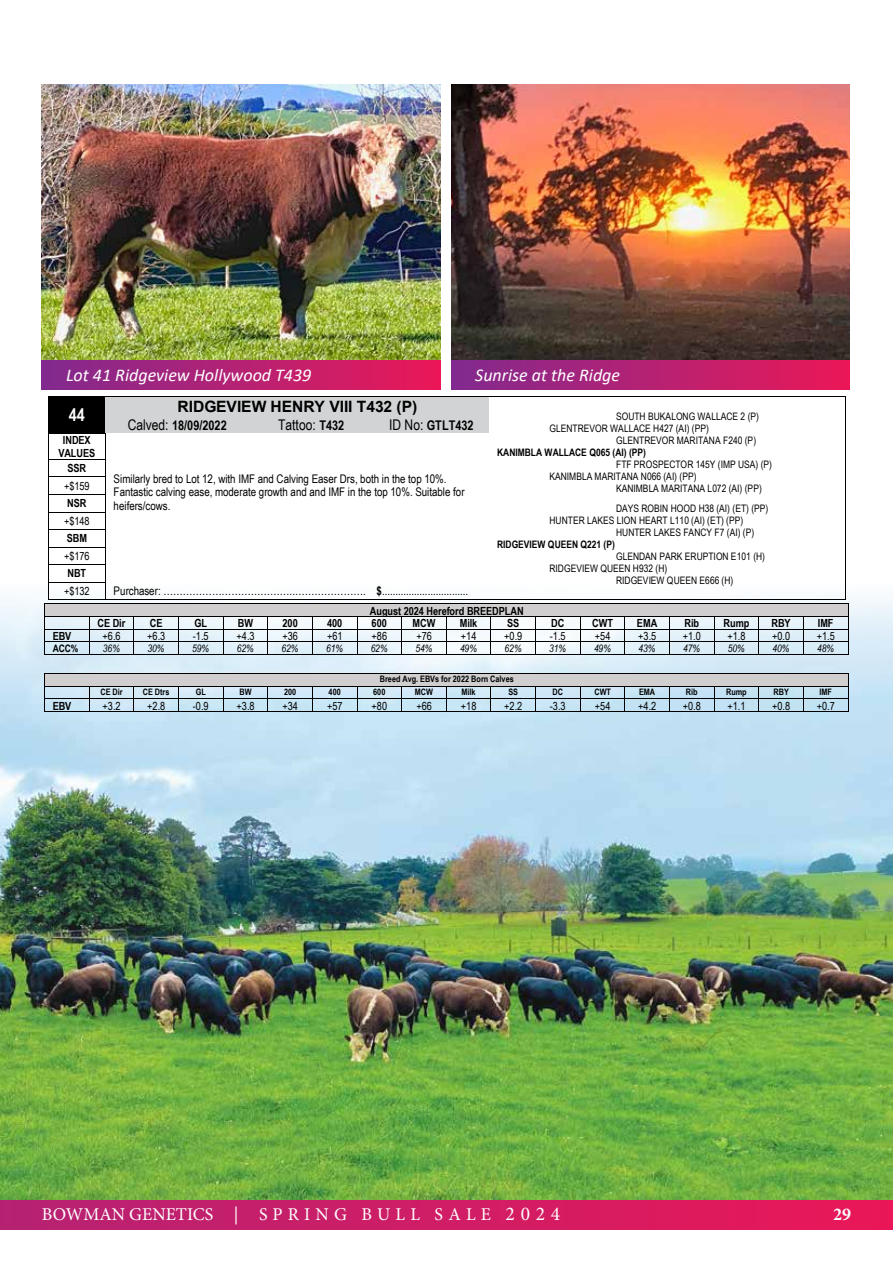
<style>
.page{position:relative;width:893px;height:1263px;background:#fff}
.page>*{position:absolute;margin:0;border:0;box-sizing:border-box;transform-origin:0 0}
.t1{font:italic 18px "Calibri";color:#fff}
.t2{font:18px "Minion Pro";letter-spacing:.02em;color:#fff}
.t3{font:700 18px "Minion Pro";color:#fff}
.t4{font:700 17.7px "Arial Narrow";color:#fff}
.t5{font:700 15.6px "Arial";letter-spacing:-.005em;color:#000}
.t6{font:14.7px "Arial Narrow";color:#000}
.t7{font:700 13.35px "Arial Narrow";color:#000}
.t8{font:11.85px/13.6px "Arial Narrow";color:#000}
.t9{font:11.25px "Arial Narrow";color:#000}
.t10{font:700 11.25px/12.8px "Arial Narrow";letter-spacing:-.005em;color:#000;text-align:center}
.t11{font:10.35px "Arial Narrow";letter-spacing:.005em;color:#000}
.t12{font:700 10.35px "Arial Narrow";letter-spacing:.005em;color:#000}
.t13{font:italic 10.35px "Arial Narrow";letter-spacing:-.01em;color:#000}
.t14{font:700 8.85px "Arial Narrow";letter-spacing:.005em;color:#000}
.s1{font-weight:400;font-size:14.7px}
.s2{font-weight:700;font-size:13.35px}
.s3{font-weight:700}
.s4{font-size:19.5px}
</style>
<div class="page">
<img style="left:0;top:84px;width:893px;height:1146px">
<img style="left:451px;top:84px;width:399px;height:276px">
<div style="left:451px;top:360px;width:399px;height:30px;background:linear-gradient(to right,#812a8f,#eb1857)"></div>
<img style="left:42px;top:84px;width:398px;height:276px">
<div style="left:42px;top:360px;width:398px;height:30px;background:linear-gradient(to right,#812a8f,#ea1857)"></div>
<h1 class="t1" style="left:66px;top:362px;width:247px">Lot 41 Ridgeview Hollywood T439</h1>
<h1 class="t1" style="left:475px;top:362px;width:146px">Sunrise at the Ridge</h1>
<h3 class="t5" style="left:177px;top:395px;width:242px">RIDGEVIEW HENRY VIII T432 (P)</h3>
<h2 class="t4" style="left:69px;top:402px;width:18px">44</h2>
<p class="t11" style="left:616px;top:409px;width:144px">SOUTH BUKALONG WALLACE 2 (P)</p>
<p class="t11" style="left:550px;top:421px;width:161px">GLENTREVOR WALLACE H427 (AI) (PP)</p>
<p class="t11" style="left:616px;top:433px;width:141px">GLENTREVOR MARITANA F240 (P)</p>
<p class="t12" style="left:497px;top:445px;width:150px">KANIMBLA WALLACE Q065 (AI) (PP)</p>
<p class="t11" style="left:616px;top:457px;width:157px">FTF PROSPECTOR 145Y (IMP USA) (P)</p>
<p class="t11" style="left:550px;top:469px;width:149px">KANIMBLA MARITANA N066 (AI) (PP)</p>
<p class="t11" style="left:616px;top:481px;width:147px">KANIMBLA MARITANA L072 (AI) (PP)</p>
<p class="t11" style="left:616px;top:501px;width:154px">DAYS ROBIN HOOD H38 (AI) (ET) (PP)</p>
<p class="t11" style="left:550px;top:513px;width:195px">HUNTER LAKES LION HEART L110 (AI) (ET) (PP)</p>
<p class="t11" style="left:616px;top:525px;width:140px">HUNTER LAKES FANCY F7 (AI) (P)</p>
<p class="t12" style="left:497px;top:537px;width:119px">RIDGEVIEW QUEEN Q221 (P)</p>
<p class="t11" style="left:616px;top:549px;width:150px">GLENDAN PARK ERUPTION E101 (H)</p>
<p class="t11" style="left:550px;top:561px;width:119px">RIDGEVIEW QUEEN H932 (H)</p>
<p class="t11" style="left:616px;top:573px;width:119px">RIDGEVIEW QUEEN E666 (H)</p>
<p class="t7" style="left:128px;top:415px;width:101px"><span class="s1">Calved:</span> 18/09/2022</p>
<h3 class="t6" style="left:278px;top:414px;width:68px">Tattoo: <span class="s2">T432</span></h3>
<p class="t7" style="left:389px;top:415px;width:86px"><span class="s1">ID No:</span> GTLT432</p>
<p class="t10" style="left:58px;top:433px;width:39px">INDEX<br>VALUES</p>
<p class="t10" style="left:67px;top:461px;width:20px">SSR</p>
<p class="t9" style="left:64px;top:478px;width:27px">+$159</p>
<p class="t10" style="left:67px;top:496px;width:21px">NSR</p>
<p class="t9" style="left:64px;top:513px;width:27px">+$148</p>
<p class="t10" style="left:67px;top:532px;width:22px">SBM</p>
<p class="t9" style="left:64px;top:548px;width:27px">+$176</p>
<p class="t10" style="left:67px;top:567px;width:20px">NBT</p>
<p class="t9" style="left:64px;top:583px;width:27px">+$132</p>
<p class="t8" style="left:114px;top:584px;width:356px">Purchaser: …………………………………..…………………. <span class="s3">$</span>................................</p>
<p class="t10" style="left:370px;top:604px;width:155px">August 2024 Hereford BREEDPLAN</p>
<p class="t10" style="left:98px;top:616px;width:29px">CE Dir</p>
<p class="t10" style="left:147px;top:616px;width:20px;text-align:left">CE<br>Dtrs</p>
<p class="t10" style="left:194px;top:616px;width:14px">GL</p>
<p class="t10" style="left:238px;top:616px;width:17px">BW</p>
<p class="t10" style="left:282px;top:616px;width:17px">200</p>
<p class="t10" style="left:327px;top:616px;width:17px">400</p>
<p class="t10" style="left:372px;top:616px;width:17px">600</p>
<p class="t10" style="left:413px;top:616px;width:24px">MCW</p>
<p class="t10" style="left:460px;top:616px;width:19px">Milk</p>
<p class="t10" style="left:507px;top:616px;width:14px">SS</p>
<p class="t10" style="left:551px;top:616px;width:15px">DC</p>
<p class="t10" style="left:592px;top:616px;width:22px">CWT</p>
<p class="t10" style="left:637px;top:616px;width:22px">EMA</p>
<p class="t10" style="left:684px;top:616px;width:16px">Rib</p>
<p class="t10" style="left:723px;top:616px;width:27px">Rump</p>
<p class="t10" style="left:771px;top:616px;width:21px">RBY</p>
<p class="t10" style="left:818px;top:616px;width:17px">IMF</p>
<p class="t8" style="left:114px;top:471px;width:352px">Similarly bred to Lot 12, with IMF and Calving Easer Drs, both in the top 10%.<br>Fantastic calving ease, moderate growth and and IMF in the top 10%. Suitable for heifers/cows.</p>
<p class="t10" style="left:53px;top:629px;width:20px">EBV</p>
<p class="t9" style="left:103px;top:628px;width:20px">+6.6</p>
<p class="t9" style="left:147px;top:628px;width:20px">+6.3</p>
<p class="t9" style="left:193px;top:628px;width:17px">-1.5</p>
<p class="t9" style="left:237px;top:628px;width:20px">+4.3</p>
<p class="t9" style="left:282px;top:628px;width:17px">+36</p>
<p class="t9" style="left:327px;top:628px;width:17px">+61</p>
<p class="t9" style="left:372px;top:628px;width:17px">+86</p>
<p class="t9" style="left:416px;top:628px;width:17px">+76</p>
<p class="t9" style="left:461px;top:628px;width:17px">+14</p>
<p class="t9" style="left:504px;top:628px;width:20px">+0.9</p>
<p class="t9" style="left:550px;top:628px;width:17px">-1.5</p>
<p class="t9" style="left:595px;top:628px;width:17px">+54</p>
<p class="t9" style="left:638px;top:628px;width:20px">+3.5</p>
<p class="t9" style="left:683px;top:628px;width:20px">+1.0</p>
<p class="t9" style="left:727px;top:628px;width:20px">+1.8</p>
<p class="t9" style="left:772px;top:628px;width:20px">+0.0</p>
<p class="t9" style="left:817px;top:628px;width:20px">+1.5</p>
<p class="t12" style="left:53px;top:640px;width:27px">ACC%</p>
<p class="t13" style="left:103px;top:641px;width:18px">36%</p>
<p class="t13" style="left:148px;top:641px;width:18px">30%</p>
<p class="t13" style="left:192px;top:641px;width:18px">59%</p>
<p class="t13" style="left:237px;top:641px;width:18px">62%</p>
<p class="t13" style="left:282px;top:641px;width:18px">62%</p>
<p class="t13" style="left:326px;top:641px;width:18px">61%</p>
<p class="t13" style="left:371px;top:641px;width:18px">62%</p>
<p class="t13" style="left:415px;top:641px;width:18px">54%</p>
<p class="t13" style="left:460px;top:641px;width:18px">49%</p>
<p class="t13" style="left:505px;top:641px;width:18px">62%</p>
<p class="t13" style="left:549px;top:641px;width:18px">31%</p>
<p class="t13" style="left:594px;top:641px;width:18px">49%</p>
<p class="t13" style="left:639px;top:641px;width:18px">43%</p>
<p class="t13" style="left:683px;top:641px;width:18px">47%</p>
<p class="t13" style="left:728px;top:641px;width:18px">50%</p>
<p class="t13" style="left:772px;top:641px;width:18px">40%</p>
<p class="t13" style="left:817px;top:641px;width:18px">48%</p>
<p class="t14" style="left:380px;top:673px;width:136px">Breed Avg. EBVs for 2022 Born Calves</p>
<p class="t14" style="left:100px;top:685px;width:24px">CE Dir</p>
<p class="t14" style="left:143px;top:685px;width:28px">CE Dtrs</p>
<p class="t14" style="left:196px;top:685px;width:12px">GL</p>
<p class="t14" style="left:239px;top:685px;width:14px">BW</p>
<p class="t14" style="left:284px;top:685px;width:14px">200</p>
<p class="t14" style="left:329px;top:685px;width:14px">400</p>
<p class="t14" style="left:373px;top:685px;width:14px">600</p>
<p class="t14" style="left:415px;top:685px;width:20px">MCW</p>
<p class="t14" style="left:461px;top:685px;width:15px">Milk</p>
<p class="t14" style="left:508px;top:685px;width:11px">SS</p>
<p class="t14" style="left:553px;top:685px;width:12px">DC</p>
<p class="t14" style="left:594px;top:685px;width:18px">CWT</p>
<p class="t14" style="left:639px;top:685px;width:18px">EMA</p>
<p class="t14" style="left:686px;top:685px;width:13px">Rib</p>
<p class="t14" style="left:726px;top:685px;width:22px">Rump</p>
<p class="t14" style="left:773px;top:685px;width:17px">RBY</p>
<p class="t14" style="left:819px;top:685px;width:14px">IMF</p>
<p class="t10" style="left:53px;top:699px;width:20px">EBV</p>
<p class="t9" style="left:103px;top:697px;width:20px">+3.2</p>
<p class="t9" style="left:147px;top:697px;width:20px">+2.8</p>
<p class="t9" style="left:193px;top:697px;width:17px">-0.9</p>
<p class="t9" style="left:237px;top:697px;width:20px">+3.8</p>
<p class="t9" style="left:282px;top:697px;width:17px">+34</p>
<p class="t9" style="left:327px;top:697px;width:17px">+57</p>
<p class="t9" style="left:372px;top:697px;width:17px">+80</p>
<p class="t9" style="left:416px;top:697px;width:17px">+66</p>
<p class="t9" style="left:461px;top:697px;width:17px">+18</p>
<p class="t9" style="left:504px;top:697px;width:20px">+2.2</p>
<p class="t9" style="left:550px;top:697px;width:17px">-3.3</p>
<p class="t9" style="left:595px;top:697px;width:17px">+54</p>
<p class="t9" style="left:638px;top:697px;width:20px">+4.2</p>
<p class="t9" style="left:683px;top:697px;width:20px">+0.8</p>
<p class="t9" style="left:727px;top:697px;width:20px">+1.1</p>
<p class="t9" style="left:772px;top:697px;width:20px">+0.8</p>
<p class="t9" style="left:817px;top:697px;width:20px">+0.7</p>
<h1 class="t2" style="left:42px;top:1202px;width:520px">BOWMAN GENETICS | SPRING BULL SALE <span class="s4">2024</span></h1>
<h1 class="t3" style="left:833px;top:1202px;width:19px">29</h1>
</div>
